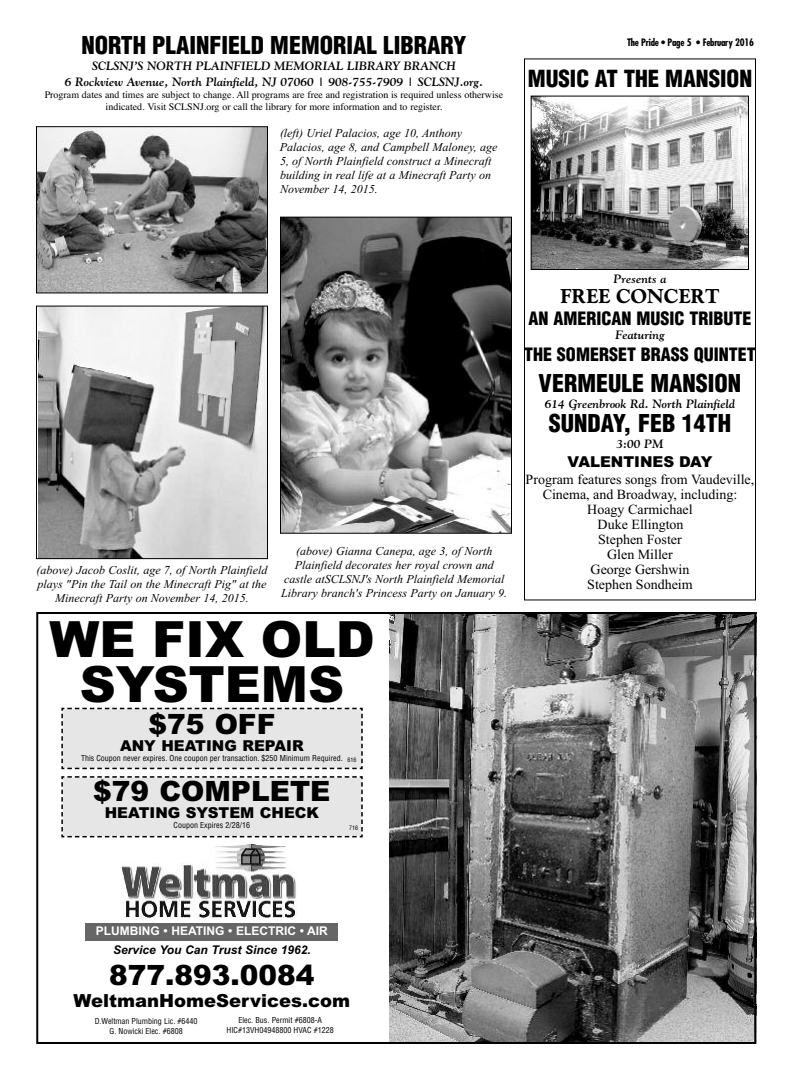
<style>
.page{position:relative;width:792px;height:1080px;background:#fff}
.page>*{position:absolute;margin:0;border:0;box-sizing:border-box;transform-origin:0 0}
.t1{font:900 50px/45px "Arial";color:#000;text-align:center}
.t2{font:900 28px "Arial";color:#000}
.t3{font:900 condensed 24px "Helvetica";color:#000}
.t4{font:900 condensed 23px "Helvetica";color:#000}
.t5{font:20px "Goudy Extra Bold Cg ATT";color:#000}
.t6{font:900 condensed 18px "Helvetica";color:#000}
.t7{font:900 18px "Arial";color:#000}
.t8{font:900 15px "Arial";color:#000}
.t9{font:14px/15px "Times New Roman";color:#000;text-align:center}
.t10{font:italic 12px/14px "Times New Roman";color:#000;text-align:center}
.t11{font:italic 700 12px/16px "Goudy";color:#000;text-align:center}
.t12{font:700 12px "Arial";color:#fff}
.t13{font:italic 700 12px "Arial";color:#000}
.t14{font:10px/12px "Times";color:#000;text-align:center}
.t15{font:700 condensed 10px "Futura";letter-spacing:-.025em;color:#000}
.t16{font:condensed 8px/10px "Helvetica";color:#000;text-align:center}
.t17{font:condensed 6px "Helvetica";color:#000}
</style>
<div class="page">
<img style="left:389px;top:615px;width:364px;height:426px">
<div style="left:36px;top:612px;width:720px;height:432px;border:2px solid #000"></div>
<img style="left:122px;top:844px;width:175px;height:74px">
<div style="left:86px;top:923px;width:252px;height:17px;background:#666"></div>
<svg style="left:61px;top:707px;width:302px;height:131px"></svg>
<div style="left:524px;top:58px;width:232px;height:542px;border:1px solid #000"></div>
<img style="left:533px;top:98px;width:214px;height:170px">
<div style="left:531px;top:96px;width:218px;height:174px;border:1px solid #000"></div>
<img style="left:282px;top:219px;width:228px;height:313px">
<div style="left:280px;top:217px;width:232px;height:317px;border:1px solid #000"></div>
<img style="left:38px;top:128px;width:228px;height:163px">
<div style="left:36px;top:126px;width:232px;height:167px;border:1px solid #000"></div>
<img style="left:38px;top:308px;width:228px;height:249px">
<div style="left:36px;top:306px;width:232px;height:253px;border:1px solid #000"></div>
<h3 class="t3" style="left:81px;top:32px;width:387px">NORTH PLAINFIELD MEMORIAL LIBRARY</h3>
<p class="t11" style="left:65px;top:58px;width:420px">SCLSNJ’S NORTH PLAINFIELD MEMORIAL LIBRARY BRANCH<br>6 Rockview Avenue, North Plainfield, NJ 07060 | 908-755-7909 | SCLSNJ.org.</p>
<p class="t14" style="left:45px;top:89px;width:460px">Program dates and times are subject to change. All programs are free and registration is required unless otherwise indicated. Visit SCLSNJ.org or call the library for more information and to register.</p>
<p class="t10" style="left:280px;top:126px;width:219px;text-align:left">(left) Uriel Palacios, age 10, Anthony Palacios, age 8, and Campbell Maloney, age 5, of North Plainfield construct a Minecraft building in real life at a Minecraft Party on November 14, 2015.</p>
<p class="t15" style="left:627px;top:38px;width:128px">The Pride • Page 5 • February 2016</p>
<h3 class="t4" style="left:528px;top:65px;width:226px">MUSIC AT THE MANSION</h3>
<p class="t10" style="left:36px;top:562px;width:233px">(above) Jacob Coslit, age 7, of North Plainfield plays "Pin the Tail on the Minecraft Pig" at the<br>Minecraft Party on November 14, 2015.</p>
<p class="t10" style="left:281px;top:544px;width:228px">(above) Gianna Canepa, age 3, of North Plainfield decorates her royal crown and castle atSCLSNJ's North Plainfield Memorial Library branch's Princess Party on January 9.</p>
<h1 class="t1" style="left:50px;top:617px;width:327px">WE FIX OLD<br>SYSTEMS</h1>
<h2 class="t2" style="left:148px;top:708px;width:128px">$75 OFF</h2>
<p class="t8" style="left:120px;top:737px;width:185px">ANY HEATING REPAIR</p>
<p class="t16" style="left:81px;top:753px;width:263px">This Coupon never expires. One coupon per transaction. $250 Minimum Required.</p>
<h2 class="t2" style="left:93px;top:775px;width:239px">$79 COMPLETE</h2>
<p class="t8" style="left:105px;top:804px;width:216px">HEATING SYSTEM CHECK</p>
<p class="t16" style="left:174px;top:821px;width:78px">Coupon Expires 2/28/16</p>
<p class="t17" style="left:349px;top:824px;width:10px">716</p>
<p class="t17" style="left:347px;top:756px;width:10px">616</p>
<p class="t11" style="left:613px;top:271px;width:55px">Presents a</p>
<h3 class="t5" style="left:561px;top:285px;width:160px">FREE CONCERT</h3>
<h3 class="t6" style="left:529px;top:309px;width:224px">AN AMERICAN MUSIC TRIBUTE</h3>
<p class="t11" style="left:615px;top:327px;width:51px">Featuring</p>
<h3 class="t6" style="left:524px;top:345px;width:233px">THE SOMERSET BRASS QUINTET</h3>
<h3 class="t3" style="left:539px;top:370px;width:204px">VERMEULE MANSION</h3>
<p class="t11" style="left:545px;top:396px;width:192px">614 Greenbrook Rd. North Plainfield</p>
<h3 class="t3" style="left:549px;top:410px;width:184px">SUNDAY, FEB 14TH</h3>
<p class="t11" style="left:616px;top:436px;width:49px">3:00 PM</p>
<p class="t8" style="left:568px;top:453px;width:146px">VALENTINES DAY</p>
<p class="t9" style="left:526px;top:472px;width:230px">Program features songs from Vaudeville,<br>Cinema, and Broadway, including:<br>Hoagy Carmichael<br>Duke Ellington<br>Stephen Foster<br>Glen Miller<br>George Gershwin<br>Stephen Sondheim</p>
<p class="t12" style="left:96px;top:924px;width:233px">PLUMBING • HEATING • ELECTRIC • AIR</p>
<p class="t13" style="left:113px;top:943px;width:199px">Service You Can Trust Since 1962.</p>
<h2 class="t2" style="left:109px;top:959px;width:207px">877.893.0084</h2>
<h3 class="t7" style="left:73px;top:991px;width:278px">WeltmanHomeServices.com</h3>
<p class="t16" style="left:95px;top:1016px;width:104px">D.Weltman Plumbing Lic. #6440<br>G. Nowicki Elec. #6808</p>
<p class="t16" style="left:227px;top:1015px;width:109px">Elec. Bus. Permit #6808-A<br>HIC#13VH04948800 HVAC #1228</p>
</div>
